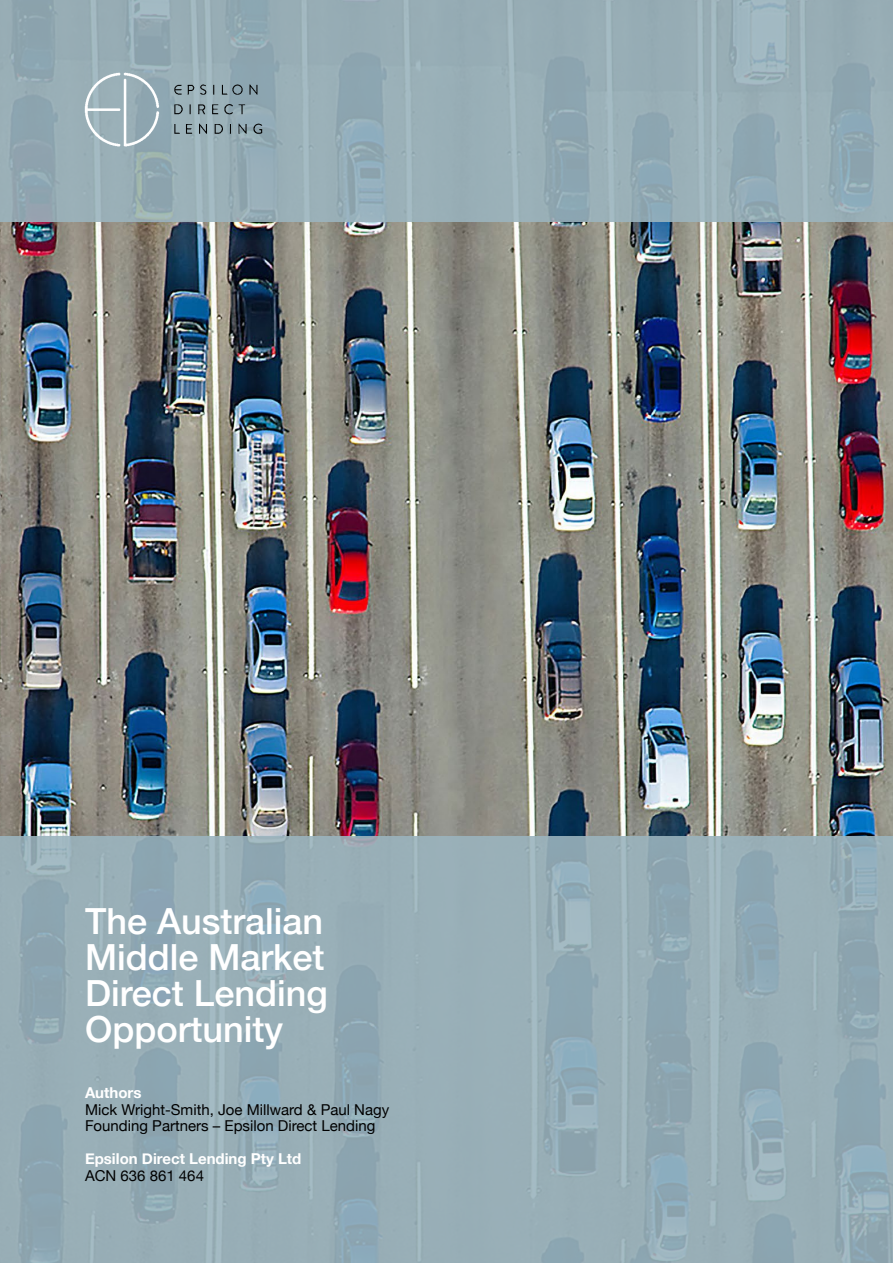
<style>
.page{position:relative;width:893px;height:1263px;background:#fff}
.page>*{position:absolute;margin:0;border:0;box-sizing:border-box;transform-origin:0 0}
.t1{font:500 36px/36px "Helvetica Neue";color:#fff}
.t2{font:15px/16.5px "Helvetica Neue";color:#000}
.t3{font:700 15px "Helvetica Neue";color:#fff}
</style>
<div class="page">
<img style="left:0;top:222px;width:893px;height:614px">
<div style="left:0;top:0;width:893px;height:222px;background:linear-gradient(to right,#96acb5,#97aeb7)"></div>
<div style="left:0;top:836px;width:893px;height:427px;background:linear-gradient(to right,#96adb6,#96adb7)"></div>
<img style="left:168px;top:70px;width:103px;height:78px">
<img style="left:76px;top:70px;width:88px;height:78px">
<h1 class="t1" style="left:85px;top:900px;width:244px">The Australian<br>Middle Market<br>Direct Lending<br>Opportunity</h1>
<p class="t3" style="left:85px;top:1081px;width:58px">Authors</p>
<p class="t2" style="left:85px;top:1102px;width:306px">Mick Wright-Smith, Joe Millward &amp; Paul Nagy<br>Founding Partners – Epsilon Direct Lending</p>
<p class="t3" style="left:85px;top:1147px;width:218px">Epsilon Direct Lending Pty Ltd</p>
<p class="t2" style="left:85px;top:1168px;width:120px">ACN 636 861 464</p>
</div>
